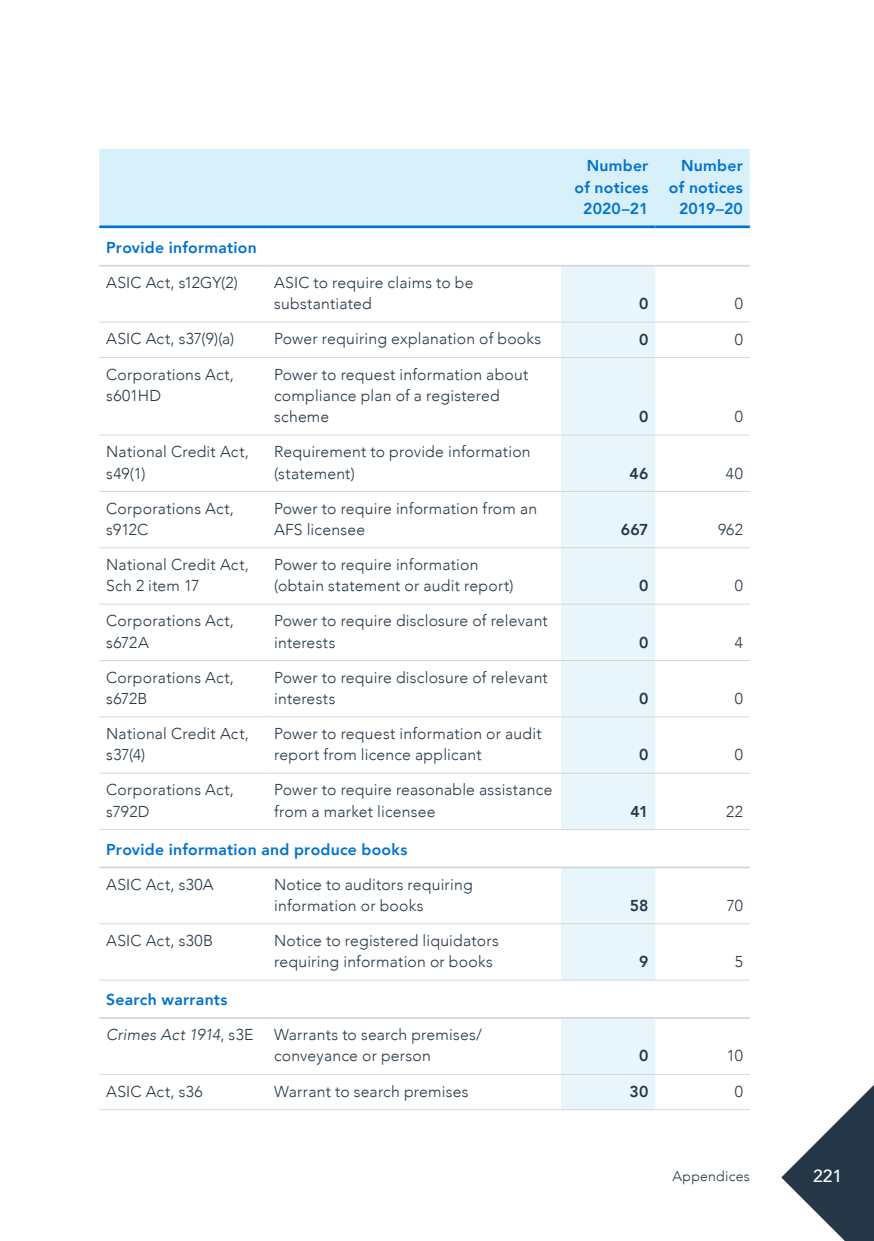
<style>
.page{position:relative;width:874px;height:1241px;background:#fff}
.page>*{position:absolute;margin:0;border:0;box-sizing:border-box;transform-origin:0 0}
.t1{font:500 17.5px "Avenir";color:#fff}
.table_copy{font:300 15.75px/21.3px "Avenir";letter-spacing:.015em;color:#253746}
.table_subhead{font:800 15.75px "Avenir";letter-spacing:.015em;color:#0072ce}
.Table_Header{font:800 15.75px/21.2px "Avenir";letter-spacing:.015em;color:#0072ce;text-align:right}
.table_copy-2{font:800 15.75px "Avenir";color:#253746}
.table_copy-3{font:italic 300 15.75px "Avenir";letter-spacing:.01em;color:#253746}
.t2{font:300 14px "Avenir";letter-spacing:.02em;color:#253746}
.s1{font-style:normal}
</style>
<div class="page">
<div style="left:99px;top:149px;width:650px;height:76px;background:#d8f0fa"></div>
<svg style="left:99px;top:228px;width:650px;height:753px"></svg>
<svg style="left:560px;top:266px;width:95px;height:843px;fill:#e8f6fc"></svg>
<hr style="left:99px;top:225px;width:168px;height:3px;background:#0072ce">
<hr style="left:267px;top:225px;width:293px;height:3px;background:#0072ce">
<hr style="left:560px;top:225px;width:95px;height:3px;background:#0072ce">
<hr style="left:655px;top:225px;width:94px;height:3px;background:#0072ce">
<hr style="left:99px;top:322px;width:168px;height:1px;background:#d3d7da">
<hr style="left:267px;top:322px;width:293px;height:1px;background:#d3d7da">
<hr style="left:560px;top:322px;width:95px;height:1px;background:#d3d7da">
<hr style="left:655px;top:322px;width:94px;height:1px;background:#d3d7da">
<hr style="left:99px;top:357px;width:168px;height:1px;background:#d3d7da">
<hr style="left:267px;top:357px;width:293px;height:1px;background:#d3d7da">
<hr style="left:560px;top:357px;width:95px;height:1px;background:#d3d7da">
<hr style="left:655px;top:357px;width:94px;height:1px;background:#d3d7da">
<hr style="left:99px;top:434px;width:168px;height:1px;background:#d3d7da">
<hr style="left:267px;top:434px;width:293px;height:1px;background:#d3d7da">
<hr style="left:560px;top:434px;width:95px;height:1px;background:#d3d7da">
<hr style="left:655px;top:434px;width:94px;height:1px;background:#d3d7da">
<hr style="left:99px;top:491px;width:168px;height:1px;background:#d3d7da">
<hr style="left:267px;top:491px;width:293px;height:1px;background:#d3d7da">
<hr style="left:560px;top:491px;width:95px;height:1px;background:#d3d7da">
<hr style="left:655px;top:491px;width:94px;height:1px;background:#d3d7da">
<hr style="left:99px;top:547px;width:168px;height:1px;background:#d3d7da">
<hr style="left:267px;top:547px;width:293px;height:1px;background:#d3d7da">
<hr style="left:560px;top:547px;width:95px;height:1px;background:#d3d7da">
<hr style="left:655px;top:547px;width:94px;height:1px;background:#d3d7da">
<hr style="left:99px;top:603px;width:168px;height:1px;background:#d3d7da">
<hr style="left:267px;top:603px;width:293px;height:1px;background:#d3d7da">
<hr style="left:560px;top:603px;width:95px;height:1px;background:#d3d7da">
<hr style="left:655px;top:603px;width:94px;height:1px;background:#d3d7da">
<hr style="left:99px;top:660px;width:168px;height:1px;background:#d3d7da">
<hr style="left:267px;top:660px;width:293px;height:1px;background:#d3d7da">
<hr style="left:560px;top:660px;width:95px;height:1px;background:#d3d7da">
<hr style="left:655px;top:660px;width:94px;height:1px;background:#d3d7da">
<hr style="left:99px;top:716px;width:168px;height:1px;background:#d3d7da">
<hr style="left:267px;top:716px;width:293px;height:1px;background:#d3d7da">
<hr style="left:560px;top:716px;width:95px;height:1px;background:#d3d7da">
<hr style="left:655px;top:716px;width:94px;height:1px;background:#d3d7da">
<hr style="left:99px;top:772px;width:168px;height:1px;background:#d3d7da">
<hr style="left:267px;top:772px;width:293px;height:1px;background:#d3d7da">
<hr style="left:560px;top:772px;width:95px;height:1px;background:#d3d7da">
<hr style="left:655px;top:772px;width:94px;height:1px;background:#d3d7da">
<hr style="left:99px;top:923px;width:168px;height:1px;background:#d3d7da">
<hr style="left:267px;top:923px;width:293px;height:1px;background:#d3d7da">
<hr style="left:560px;top:923px;width:95px;height:1px;background:#d3d7da">
<hr style="left:655px;top:923px;width:94px;height:1px;background:#d3d7da">
<hr style="left:99px;top:1073px;width:168px;height:1px;background:#d3d7da">
<hr style="left:267px;top:1073px;width:293px;height:1px;background:#d3d7da">
<hr style="left:560px;top:1073px;width:95px;height:1px;background:#d3d7da">
<hr style="left:655px;top:1073px;width:94px;height:1px;background:#d3d7da">
<hr style="left:99px;top:1109px;width:168px;height:1px;background:#d3d7da">
<hr style="left:267px;top:1109px;width:293px;height:1px;background:#d3d7da">
<hr style="left:560px;top:1109px;width:95px;height:1px;background:#d3d7da">
<hr style="left:655px;top:1109px;width:94px;height:1px;background:#d3d7da">
<hr style="left:99px;top:265px;width:168px;height:1px;background:#d3d7da">
<hr style="left:267px;top:265px;width:293px;height:1px;background:#d3d7da">
<hr style="left:560px;top:265px;width:95px;height:1px;background:#d3d7da">
<hr style="left:655px;top:265px;width:94px;height:1px;background:#d3d7da">
<hr style="left:99px;top:829px;width:168px;height:1px;background:#d3d7da">
<hr style="left:267px;top:829px;width:293px;height:1px;background:#d3d7da">
<hr style="left:560px;top:829px;width:95px;height:1px;background:#d3d7da">
<hr style="left:655px;top:829px;width:94px;height:1px;background:#d3d7da">
<hr style="left:99px;top:866px;width:168px;height:2px;background:#d3d7da">
<hr style="left:267px;top:866px;width:293px;height:2px;background:#d3d7da">
<hr style="left:560px;top:866px;width:95px;height:2px;background:#d3d7da">
<hr style="left:655px;top:866px;width:94px;height:2px;background:#d3d7da">
<hr style="left:99px;top:979px;width:168px;height:1px;background:#d3d7da">
<hr style="left:267px;top:979px;width:293px;height:1px;background:#d3d7da">
<hr style="left:560px;top:979px;width:95px;height:1px;background:#d3d7da">
<hr style="left:655px;top:979px;width:94px;height:1px;background:#d3d7da">
<hr style="left:99px;top:1016px;width:168px;height:2px;background:#d3d7da">
<hr style="left:267px;top:1016px;width:293px;height:2px;background:#d3d7da">
<hr style="left:560px;top:1016px;width:95px;height:2px;background:#d3d7da">
<hr style="left:655px;top:1016px;width:94px;height:2px;background:#d3d7da">
<svg style="left:781px;top:1086px;width:92px;height:154px"></svg>
<p class="table_subhead" style="left:106px;top:235px;width:152px">Provide information</p>
<p class="table_copy" style="left:106px;top:272px;width:133px">ASIC Act, s12GY(2)</p>
<p class="table_copy" style="left:274px;top:272px;width:201px">ASIC to require claims to be substantiated</p>
<p class="Table_Header" style="left:574px;top:155px;width:75px">Number of notices<br>2020–21</p>
<p class="Table_Header" style="left:668px;top:155px;width:75px">Number of notices<br>2019–20</p>
<p class="table_copy-2" style="left:638px;top:291px;width:11px">0</p>
<p class="table_copy" style="left:734px;top:293px;width:10px">0</p>
<p class="table_copy" style="left:106px;top:328px;width:129px">ASIC Act, s37(9)(a)</p>
<p class="table_copy" style="left:274px;top:328px;width:268px">Power requiring explanation of books</p>
<p class="table_copy-2" style="left:638px;top:327px;width:11px">0</p>
<p class="table_copy" style="left:734px;top:328px;width:10px">0</p>
<p class="table_copy" style="left:106px;top:363px;width:129px">Corporations Act, s601HD</p>
<p class="table_copy" style="left:274px;top:363px;width:256px">Power to request information about compliance plan of a registered scheme</p>
<p class="table_copy-2" style="left:638px;top:404px;width:11px">0</p>
<p class="table_copy" style="left:734px;top:406px;width:10px">0</p>
<p class="table_copy" style="left:106px;top:441px;width:144px">National Credit Act, s49(1)</p>
<p class="table_copy" style="left:274px;top:441px;width:258px">Requirement to provide information (statement)</p>
<p class="table_copy" style="left:106px;top:497px;width:129px">Corporations Act, s912C</p>
<p class="table_copy" style="left:274px;top:497px;width:264px">Power to require information from an<br>AFS licensee</p>
<p class="table_copy" style="left:106px;top:554px;width:144px">National Credit Act,<br>Sch 2 item 17</p>
<p class="table_copy" style="left:274px;top:554px;width:241px">Power to require information (obtain statement or audit report)</p>
<p class="table_copy" style="left:106px;top:610px;width:129px">Corporations Act, s672A</p>
<p class="table_copy" style="left:274px;top:610px;width:275px">Power to require disclosure of relevant interests</p>
<p class="table_copy" style="left:106px;top:666px;width:129px">Corporations Act, s672B</p>
<p class="table_copy" style="left:274px;top:666px;width:275px">Power to require disclosure of relevant interests</p>
<p class="table_copy" style="left:106px;top:722px;width:144px">National Credit Act, s37(4)</p>
<p class="table_copy" style="left:274px;top:722px;width:269px">Power to request information or audit report from licence applicant</p>
<p class="table_copy" style="left:106px;top:779px;width:129px">Corporations Act, s792D</p>
<p class="table_copy" style="left:274px;top:779px;width:280px">Power to require reasonable assistance from a market licensee</p>
<p class="table_subhead" style="left:106px;top:836px;width:302px">Provide information and produce books</p>
<p class="table_copy" style="left:106px;top:873px;width:109px">ASIC Act, s30A</p>
<p class="table_copy" style="left:274px;top:873px;width:200px">Notice to auditors requiring information or books</p>
<p class="table_copy" style="left:106px;top:929px;width:108px">ASIC Act, s30B</p>
<p class="table_copy" style="left:274px;top:929px;width:226px">Notice to registered liquidators requiring information or books</p>
<p class="table_subhead" style="left:106px;top:987px;width:123px">Search warrants</p>
<p class="table_copy-3" style="left:106px;top:1025px;width:149px">Crimes Act 1914<span class="s1">, s3E</span></p>
<p class="table_copy" style="left:274px;top:1023px;width:209px">Warrants to search premises/ conveyance or person</p>
<p class="table_copy-2" style="left:629px;top:460px;width:20px">46</p>
<p class="table_copy" style="left:725px;top:462px;width:18px">40</p>
<p class="table_copy-2" style="left:620px;top:517px;width:29px">667</p>
<p class="table_copy" style="left:717px;top:518px;width:26px">962</p>
<p class="table_copy-2" style="left:638px;top:573px;width:11px">0</p>
<p class="table_copy" style="left:734px;top:575px;width:10px">0</p>
<p class="table_copy-2" style="left:638px;top:629px;width:11px">0</p>
<p class="table_copy" style="left:734px;top:631px;width:10px">4</p>
<p class="table_copy-2" style="left:638px;top:686px;width:11px">0</p>
<p class="table_copy" style="left:734px;top:687px;width:10px">0</p>
<p class="table_copy-2" style="left:638px;top:742px;width:11px">0</p>
<p class="table_copy" style="left:734px;top:744px;width:10px">0</p>
<p class="table_copy-2" style="left:630px;top:798px;width:19px">41</p>
<p class="table_copy" style="left:725px;top:800px;width:18px">22</p>
<p class="table_copy-2" style="left:629px;top:893px;width:20px">58</p>
<p class="table_copy" style="left:726px;top:894px;width:18px">70</p>
<p class="table_copy-2" style="left:638px;top:949px;width:11px">9</p>
<p class="table_copy" style="left:734px;top:951px;width:10px">5</p>
<p class="table_copy-2" style="left:638px;top:1043px;width:11px">0</p>
<p class="table_copy" style="left:726px;top:1045px;width:18px">10</p>
<p class="table_copy" style="left:106px;top:1080px;width:98px">ASIC Act, s36</p>
<p class="table_copy" style="left:274px;top:1080px;width:196px">Warrant to search premises</p>
<p class="table_copy-2" style="left:629px;top:1078px;width:20px">30</p>
<p class="table_copy" style="left:734px;top:1080px;width:10px">0</p>
<p class="t2" style="left:672px;top:1167px;width:79px">Appendices</p>
<p class="t1" style="left:812px;top:1160px;width:31px">221</p>
</div>
